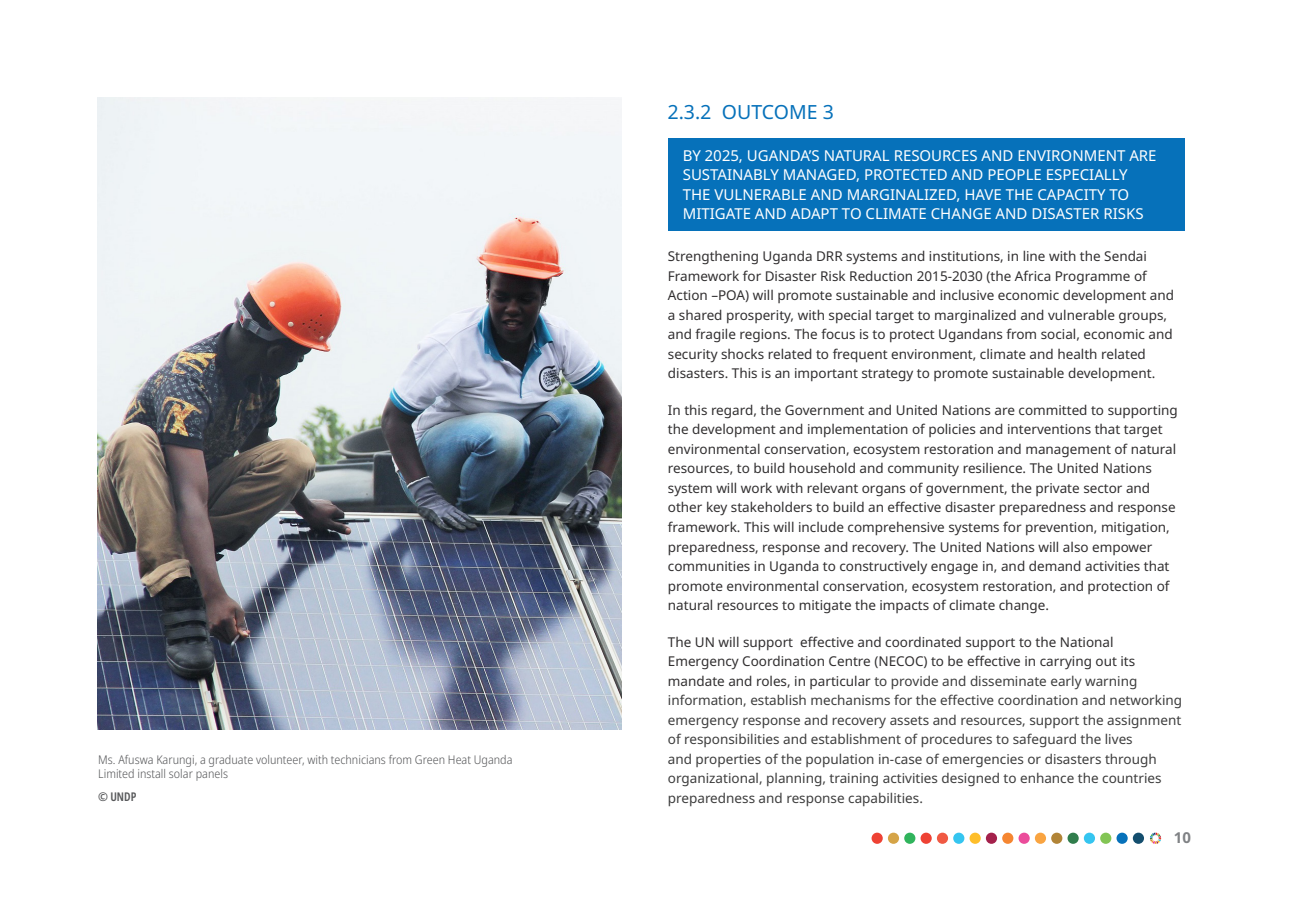
<style>
.page{position:relative;width:1289px;height:919px;background:#fff}
.page>*{position:absolute;margin:0;border:0;box-sizing:border-box;transform-origin:0 0}
.UN_HEAD_3{font:19.5px "Noto Sans";color:#0671ba}
.t1{font:15px/19.5px "Noto Sans";color:#fff}
.t2{font:700 15px "Noto Sans";color:#808285}
.UN_BODY{font:13.5px/19.5px "Noto Sans";color:#312f30}
.UN_BODY-2{font:13.5px/19.5px "Noto Sans";color:#3d3d3d}
.t3{font:300 semi-condensed 12px/14.4px "Noto Sans";color:#57585a}
.t4{font:600 extra-condensed 12px "Noto Sans";color:#57585a}
.s1{color:#312f30}
</style>
<div class="page">
<div style="left:871px;top:832px;width:11px;height:11px;background:#ee4234;border-radius:50%"></div>
<div style="left:904px;top:832px;width:11px;height:11px;background:#30b45c;border-radius:50%"></div>
<div style="left:936px;top:832px;width:12px;height:11px;background:#f05943;border-radius:50%"></div>
<div style="left:969px;top:832px;width:11px;height:11px;background:#febe2a;border-radius:50%"></div>
<div style="left:1002px;top:832px;width:11px;height:11px;background:#f58631;border-radius:50%"></div>
<div style="left:1034px;top:832px;width:12px;height:11px;background:#f9a441;border-radius:50%"></div>
<div style="left:1067px;top:832px;width:11px;height:11px;background:#307d4c;border-radius:50%"></div>
<div style="left:887px;top:832px;width:12px;height:11px;background:#d5a447;border-radius:50%"></div>
<div style="left:920px;top:832px;width:11px;height:11px;background:#ee4234;border-radius:50%"></div>
<div style="left:953px;top:832px;width:11px;height:11px;background:#35c5f0;border-radius:50%"></div>
<div style="left:985px;top:832px;width:12px;height:11px;background:#a4214c;border-radius:50%"></div>
<div style="left:1018px;top:832px;width:11px;height:11px;background:#eb4c9b;border-radius:50%"></div>
<div style="left:1051px;top:832px;width:11px;height:11px;background:#b18437;border-radius:50%"></div>
<div style="left:1083px;top:832px;width:11px;height:11px;background:#35c5f0;border-radius:50%"></div>
<div style="left:1116px;top:832px;width:11px;height:11px;background:#0671ba;border-radius:50%"></div>
<div style="left:1100px;top:832px;width:11px;height:11px;background:#83c555;border-radius:50%"></div>
<div style="left:1132px;top:832px;width:11px;height:11px;background:#144e6e;border-radius:50%"></div>
<svg style="left:1150px;top:832px;width:11px;height:11px"></svg>
<div style="left:668px;top:138px;width:516px;height:93px;background:#0671ba"></div>
<img style="left:98px;top:98px;width:523px;height:631px">
<p class="t3" style="left:98px;top:752px;width:416px">Ms. Afuswa Karungi, a graduate volunteer, with technicians from Green Heat Uganda<br>Limited install solar panels</p>
<p class="t4" style="left:98px;top:788px;width:40px">© UNDP</p>
<p class="UN_HEAD_3" style="left:668px;top:98px;width:167px">2.3.2 OUTCOME 3</p>
<p class="t1" style="left:682px;top:146px;width:475px">BY 2025, UGANDA’S NATURAL RESOURCES AND ENVIRONMENT ARE SUSTAINABLY MANAGED, PROTECTED AND PEOPLE ESPECIALLY THE VULNERABLE AND MARGINALIZED, HAVE THE CAPACITY TO MITIGATE AND ADAPT TO CLIMATE CHANGE AND DISASTER RISKS</p>
<p class="UN_BODY" style="left:668px;top:247px;width:507px">Strengthening Uganda DRR systems and institutions, in line with the Sendai Framework for Disaster Risk Reduction 2015-2030 (the Africa Programme of Action –POA) will promote sustainable and inclusive economic development and a shared prosperity, with special target to marginalized and vulnerable groups, and fragile regions. The focus is to protect Ugandans from social, economic and security shocks related to frequent environment, climate and health related disasters. This is an important strategy to promote sustainable development.</p>
<p class="UN_BODY" style="left:668px;top:400px;width:511px">In this regard, the Government and United Nations are committed to supporting the development and implementation of policies and interventions that target environmental conservation, ecosystem restoration and management of natural resources, to build household and community resilience. The United Nations system will work with relevant organs of government, the private sector and other key stakeholders to build an effective disaster preparedness and response framework. This will include comprehensive systems for prevention, mitigation, preparedness, response and recovery. The United Nations will also empower communities in Uganda to constructively engage in, and demand activities that promote environmental conservation, ecosystem restoration, and protection of natural resources to mitigate the impacts of climate change.</p>
<p class="UN_BODY-2" style="left:668px;top:632px;width:516px"><span class="s1">The UN will support effective and coordinated support to the National Emergency Coordination Centre (NECOC) to be effective in carrying out its mandate and roles, in particular</span> to provide and disseminate early warning information, establish mechanisms for the effective coordination and networking emergency response and recovery assets and resources, support the assignment of responsibilities and establishment of procedures to safeguard the lives<br>and properties of the population in-case of emergencies or disasters through organizational, planning, training activities designed to enhance the countries preparedness and response capabilities.</p>
<p class="t2" style="left:1173px;top:826px;width:19px">10</p>
</div>
